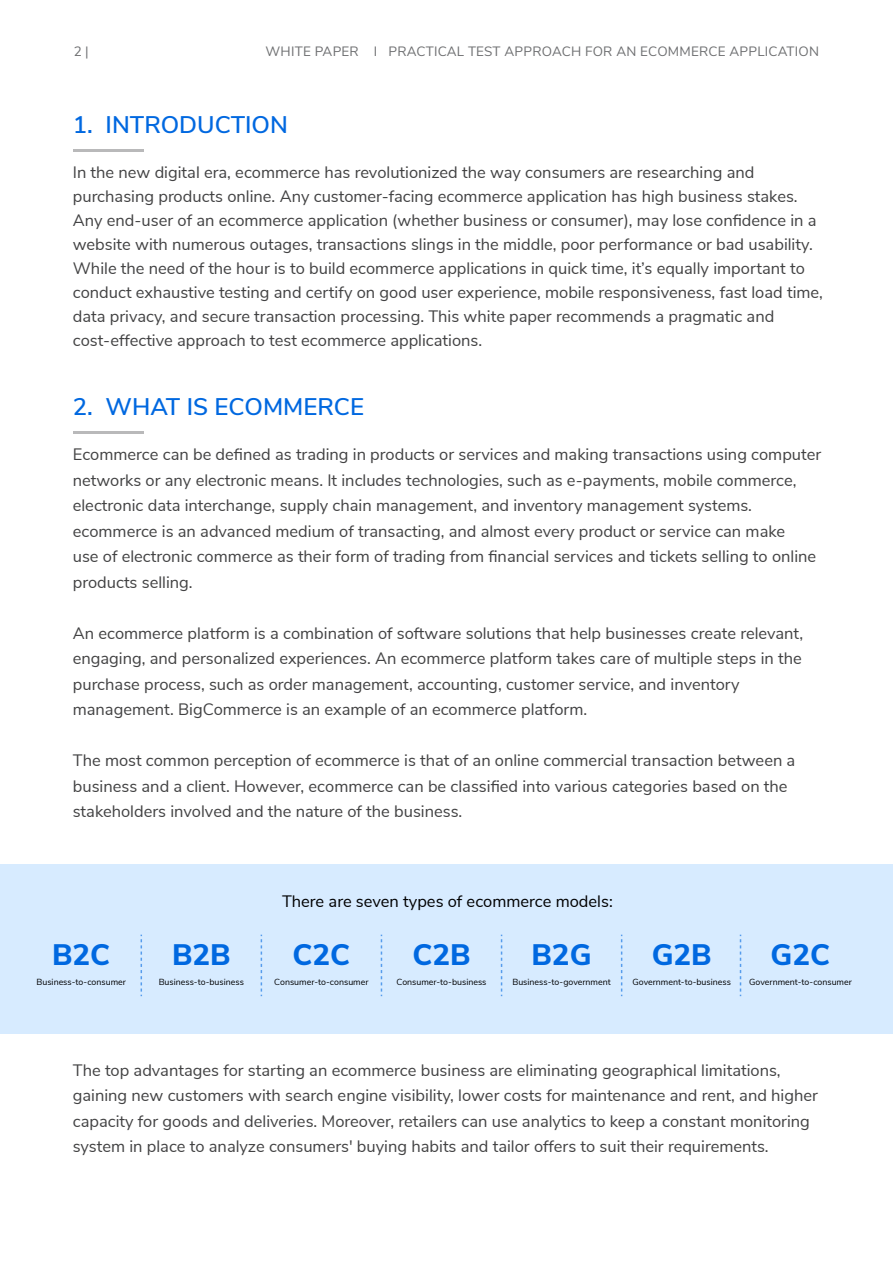
<style>
.page{position:relative;width:893px;height:1263px;background:#fff}
.page>*{position:absolute;margin:0;border:0;box-sizing:border-box;transform-origin:0 0}
.t1{font:800 29.55px "Nunito Sans";color:#0068e0}
.t2{font:600 24px "Nunito Sans";color:#0068e0}
.t3{font:16.5px/25.5px "Nunito Sans";color:#424243}
.t4{font:16.5px "Nunito Sans";color:#000}
.t5{font:13.5px "Nunito Sans";letter-spacing:.015em;color:#6d6e70}
.t6{font:8.85px "Nunito Sans";color:#000}
</style>
<div class="page">
<div style="left:0;top:864px;width:893px;height:169px;background:#d7ebff"></div>
<hr style="left:73px;top:149px;width:71px;height:3px;background:#b9b9ba">
<hr style="left:73px;top:431px;width:71px;height:3px;background:#b9b9ba">
<svg style="left:141px;top:935px;width:1px;height:61px"></svg>
<svg style="left:261px;top:935px;width:1px;height:61px"></svg>
<svg style="left:381px;top:935px;width:1px;height:61px"></svg>
<svg style="left:501px;top:935px;width:1px;height:61px"></svg>
<svg style="left:621px;top:935px;width:1px;height:61px"></svg>
<svg style="left:740px;top:935px;width:1px;height:61px"></svg>
<p class="t5" style="left:74px;top:41px;width:17px">2 |</p>
<p class="t5" style="left:266px;top:41px;width:555px">WHITE PAPER I PRACTICAL TEST APPROACH FOR AN ECOMMERCE APPLICATION</p>
<h2 class="t2" style="left:73px;top:107px;width:217px">1. INTRODUCTION</h2>
<p class="t3" style="left:73px;top:160px;width:752px;line-height:24px">In the new digital era, ecommerce has revolutionized the way consumers are researching and purchasing products online. Any customer-facing ecommerce application has high business stakes.<br>Any end-user of an ecommerce application (whether business or consumer), may lose confidence in a website with numerous outages, transactions slings in the middle, poor performance or bad usability.<br>While the need of the hour is to build ecommerce applications in quick time, it’s equally important to conduct exhaustive testing and certify on good user experience, mobile responsiveness, fast load time, data privacy, and secure transaction processing. This white paper recommends a pragmatic and cost-effective approach to test ecommerce applications.</p>
<h2 class="t2" style="left:73px;top:389px;width:293px">2. WHAT IS ECOMMERCE</h2>
<p class="t3" style="left:73px;top:441px;width:750px">Ecommerce can be defined as trading in products or services and making transactions using computer networks or any electronic means. It includes technologies, such as e-payments, mobile commerce, electronic data interchange, supply chain management, and inventory management systems. ecommerce is an advanced medium of transacting, and almost every product or service can make<br>use of electronic commerce as their form of trading from financial services and tickets selling to online products selling.</p>
<p class="t3" style="left:73px;top:619px;width:732px">An ecommerce platform is a combination of software solutions that help businesses create relevant, engaging, and personalized experiences. An ecommerce platform takes care of multiple steps in the purchase process, such as order management, accounting, customer service, and inventory management. BigCommerce is an example of an ecommerce platform.</p>
<p class="t3" style="left:73px;top:747px;width:724px">The most common perception of ecommerce is that of an online commercial transaction between a business and a client. However, ecommerce can be classified into various categories based on the stakeholders involved and the nature of the business.</p>
<h1 class="t1" style="left:52px;top:933px;width:60px">B2C</h1>
<p class="t6" style="left:37px;top:976px;width:91px">Business-to-consumer</p>
<h1 class="t1" style="left:172px;top:933px;width:60px">B2B</h1>
<p class="t6" style="left:159px;top:976px;width:87px">Business-to-business</p>
<p class="t4" style="left:282px;top:889px;width:332px">There are seven types of ecommerce models:</p>
<h1 class="t1" style="left:292px;top:933px;width:59px">C2C</h1>
<h1 class="t1" style="left:412px;top:933px;width:60px">C2B</h1>
<h1 class="t1" style="left:532px;top:933px;width:62px">B2G</h1>
<h1 class="t1" style="left:652px;top:933px;width:62px">G2B</h1>
<h1 class="t1" style="left:770px;top:933px;width:61px">G2C</h1>
<p class="t6" style="left:274px;top:976px;width:96px">Consumer-to-consumer</p>
<p class="t6" style="left:396px;top:976px;width:92px">Consumer-to-business</p>
<p class="t6" style="left:512px;top:976px;width:100px">Business-to-government</p>
<p class="t6" style="left:632px;top:976px;width:100px">Government-to-business</p>
<p class="t6" style="left:749px;top:976px;width:104px">Government-to-consumer</p>
<p class="t3" style="left:73px;top:1056px;width:747px">The top advantages for starting an ecommerce business are eliminating geographical limitations, gaining new customers with search engine visibility, lower costs for maintenance and rent, and higher capacity for goods and deliveries. Moreover, retailers can use analytics to keep a constant monitoring system in place to analyze consumers' buying habits and tailor offers to suit their requirements.</p>
</div>
